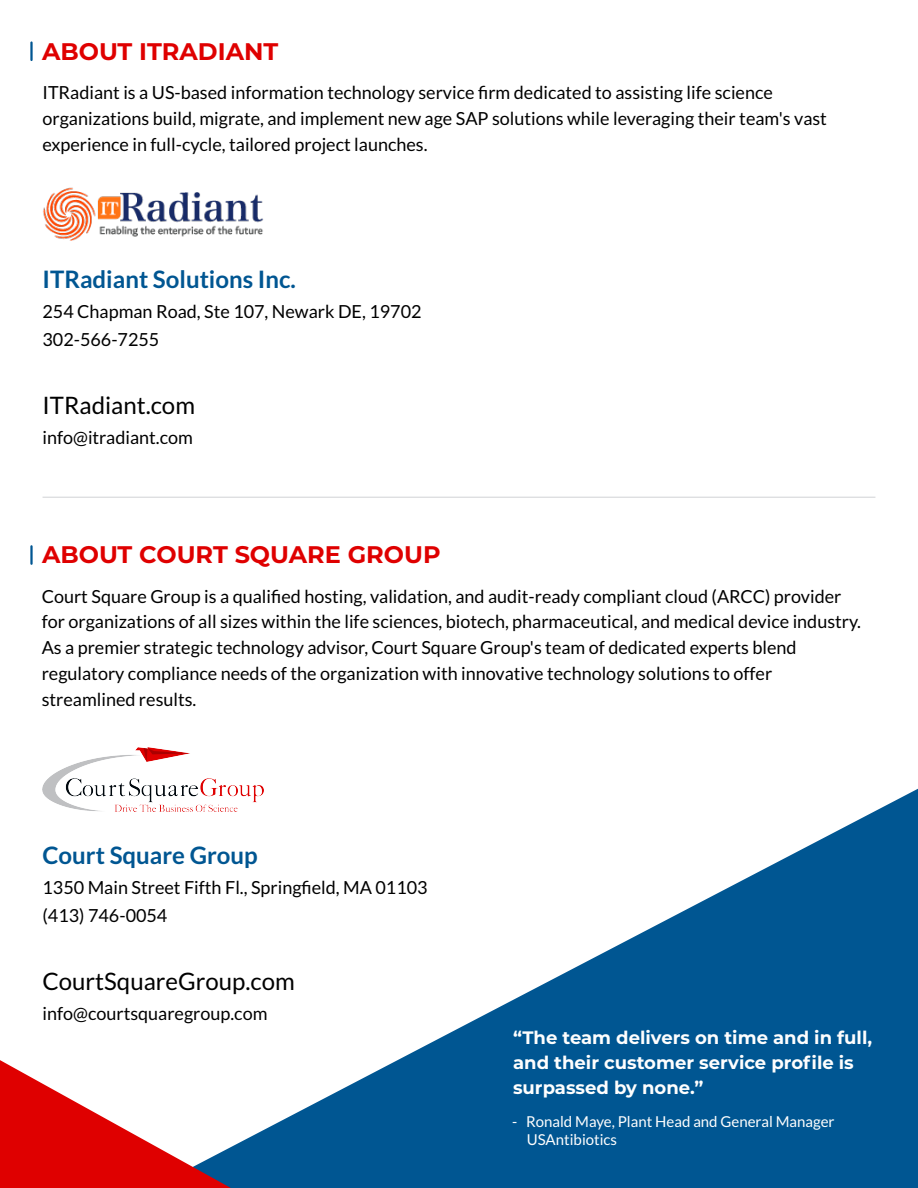
<style>
.page{position:relative;width:918px;height:1188px;background:#fff}
.page>*{position:absolute;margin:0;border:0;box-sizing:border-box;transform-origin:0 0}
.t1{font:700 24px "Lato";color:#005692}
.t2{font:700 24px "Montserrat";color:#df0000}
.t3{font:24px "Lato";color:#000}
.t4{font:18px/26px "Lato";color:#000}
.t5{font:700 18px/24.9px "Montserrat";color:#fefefe}
.t6{font:15px/18px "Lato";color:#fefefe}
</style>
<div class="page">
<svg style="left:263px;top:789px;width:655px;height:399px;fill:#005692"></svg>
<svg style="left:0;top:1060px;width:277px;height:128px"></svg>
<hr style="left:30px;top:43px;width:3px;height:17px;background:#005692">
<hr style="left:30px;top:546px;width:3px;height:18px;background:#005692">
<img style="left:43px;top:187px;width:220px;height:54px">
<img style="left:43px;top:748px;width:220px;height:64px">
<hr style="left:43px;top:497px;width:832px;height:1px;background:#d1d2d5">
<h1 class="t2" style="left:42px;top:36px;width:238px">ABOUT ITRADIANT</h1>
<p class="t4" style="left:43px;top:80px;width:786px">ITRadiant is a US-based information technology service firm dedicated to assisting life science organizations build, migrate, and implement new age SAP solutions while leveraging their team's vast experience in full-cycle, tailored project launches.</p>
<h1 class="t1" style="left:43px;top:268px;width:255px">ITRadiant Solutions Inc.</h1>
<p class="t4" style="left:43px;top:298px;width:381px;line-height:28.2px">254 Chapman Road, Ste 107, Newark DE, 19702<br>302-566-7255</p>
<h1 class="t3" style="left:43px;top:395px;width:154px">ITRadiant.com</h1>
<p class="t4" style="left:43px;top:426px;width:152px">info@itradiant.com</p>
<h1 class="t2" style="left:42px;top:540px;width:400px">ABOUT COURT SQUARE GROUP</h1>
<p class="t4" style="left:42px;top:584px;width:821px">Court Square Group is a qualified hosting, validation, and audit-ready compliant cloud (ARCC) provider for organizations of all sizes within the life sciences, biotech, pharmaceutical, and medical device industry.<br>As a premier strategic technology advisor, Court Square Group's team of dedicated experts blend regulatory compliance needs of the organization with innovative technology solutions to offer streamlined results.</p>
<h1 class="t1" style="left:43px;top:844px;width:217px">Court Square Group</h1>
<p class="t4" style="left:43px;top:874px;width:387px;line-height:28.2px">1350 Main Street Fifth Fl., Springfield, MA 01103 (413) 746-0054</p>
<h1 class="t3" style="left:43px;top:971px;width:254px">CourtSquareGroup.com</h1>
<p class="t4" style="left:43px;top:1002px;width:226px">info@courtsquaregroup.com</p>
<p class="t5" style="left:513px;top:1025px;width:361px">“The team delivers on time and in full, and their customer service profile is surpassed by none.”</p>
<p class="t6" style="left:527px;top:1114px;width:309px;text-indent:-14px">- Ronald Maye, Plant Head and General Manager<br>USAntibiotics</p>
</div>
